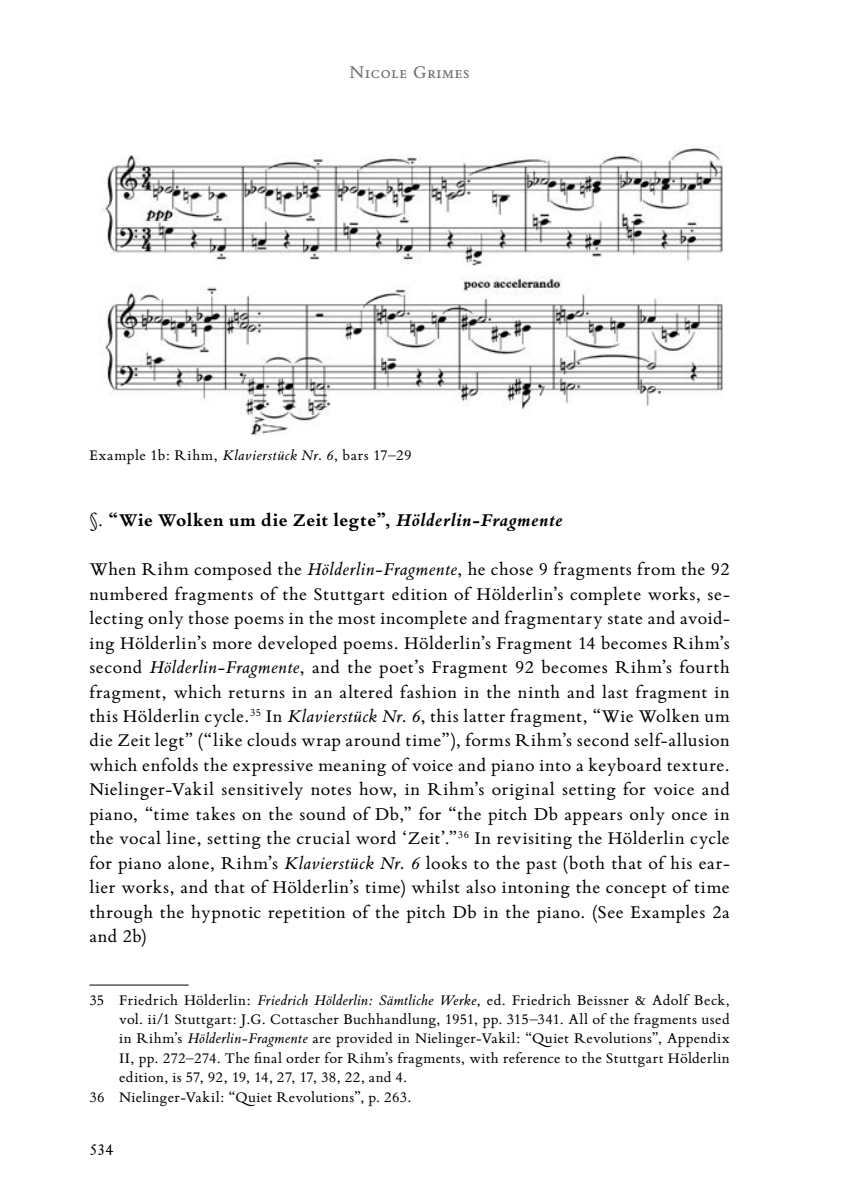
<style>
.page{position:relative;width:844px;height:1191px;background:#fff}
.page>*{position:absolute;margin:0;border:0;box-sizing:border-box;transform-origin:0 0}
.t1{font:19.25px/24.5px "Bembo Book MT Pro";letter-spacing:.04em;color:#000}
.t2{font:700 19.25px "Bembo Book MT Pro";letter-spacing:.035em;color:#000}
.t3{font:19.25px "Bembo Book MT Pro";letter-spacing:.045em;color:#6d6e71}
.t4{font:18.38px "Bembo Book MT Pro";color:#000}
.t5{font:15.75px "Bembo Book MT Pro";letter-spacing:.02em;color:#000}
.t6{font:15.75px "Bembo Book MT Pro";letter-spacing:.06em;color:#000}
.s1{font-style:italic}
.s2{font-weight:400}
</style>
<div class="page">
<hr style="left:89px;top:984px;width:100px;height:1px;background:#000">
<img style="left:103px;top:147px;width:620px;height:289px">
<p class="t3" style="left:349px;top:59px;width:121px">Nicole Grimes</p>
<p class="t6" style="left:89px;top:445px;width:324px">Example 1b: Rihm, <span class="s1">Klavierstück Nr. 6</span>, bars 17–29</p>
<p class="t2" style="left:89px;top:507px;width:474px"><span class="s2">§.</span> “Wie Wolken um die Zeit legte”, <span class="s1">Hölderlin-Fragmente</span></p>
<p class="t1" style="left:89px;top:556px;width:641px">When Rihm composed the <span class="s1">Hölderlin-Fragmente</span>, he chose 9 fragments from the 92 numbered fragments of the Stuttgart edition of Hölderlin’s complete works, se&shy;lecting only those poems in the most incomplete and fragmentary state and avoid&shy;ing Hölderlin’s more developed poems. Hölderlin’s Fragment 14 becomes Rihm’s second <span class="s1">Hölderlin-Fragmente</span>, and the poet’s Fragment 92 becomes Rihm’s fourth fragment, which returns in an altered fashion in the ninth and last fragment in this Hölderlin cycle.<sup>35</sup> In <span class="s1">Klavierstück Nr. 6</span>, this latter fragment, “Wie Wolken um die Zeit legt” (“like clouds wrap around time”), forms Rihm’s second self-allusion which enfolds the expressive meaning of voice and piano into a keyboard texture.<br>Nielinger-Vakil sensitively notes how, in Rihm’s original setting for voice and piano, “time takes on the sound of Db,” for “the pitch Db appears only once in the vocal line, setting the crucial word ‘Zeit’.”<sup>36</sup> In revisiting the Hölderlin cycle for piano alone, Rihm’s <span class="s1">Klavierstück Nr. 6</span> looks to the past (both that of his ear&shy;lier works, and that of Hölderlin’s time) whilst also intoning the concept of time through the hypnotic repetition of the pitch Db in the piano. (See Examples 2a and 2b)</p>
<p class="t5" style="left:89px;top:989px;width:641px">35 Friedrich Hölderlin: <span class="s1">Friedrich Hölderlin: Sämtliche Werke</span>, ed. Friedrich Beissner &amp; Adolf Beck,</p>
<p class="t5" style="left:119px;top:1008px;width:612px">vol. ii/1 Stuttgart: J.G. Cottascher Buchhandlung, 1951, pp. 315–341. All of the fragments used</p>
<p class="t5" style="left:119px;top:1028px;width:612px">in Rihm’s <span class="s1">Hölderlin-Fragmente</span> are provided in Nielinger-Vakil: “Quiet Revolutions”, Appendix</p>
<p class="t5" style="left:119px;top:1047px;width:612px">II, pp. 272–274. The final order for Rihm’s fragments, with reference to the Stuttgart Hölderlin</p>
<p class="t5" style="left:119px;top:1067px;width:289px">edition, is 57, 92, 19, 14, 27, 17, 38, 22, and 4.</p>
<p class="t5" style="left:89px;top:1086px;width:323px">36 Nielinger-Vakil: “Quiet Revolutions”, p. 263.</p>
<p class="t4" style="left:89px;top:1133px;width:25px">534</p>
</div>
